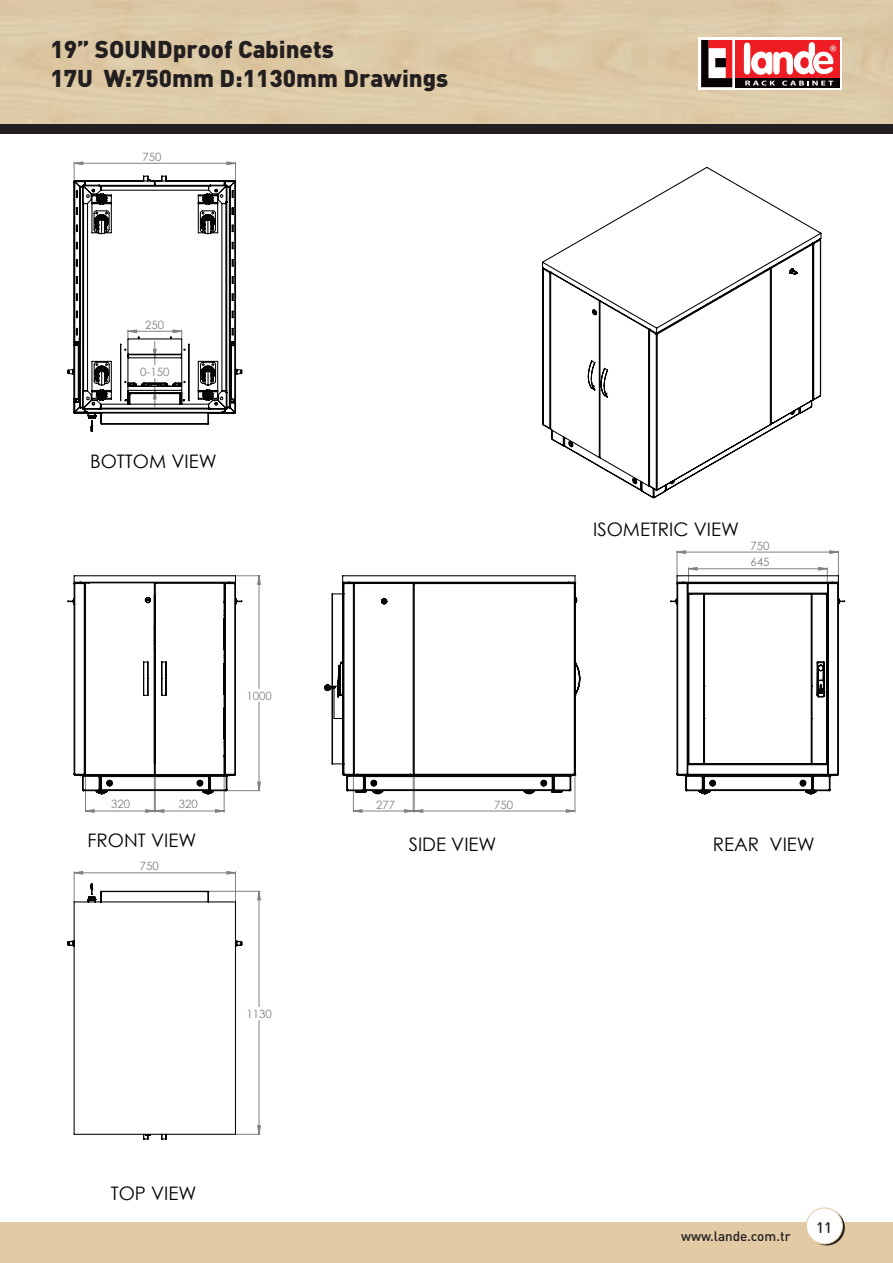
<style>
.page{position:relative;width:893px;height:1263px;background:#fff}
.page>*{position:absolute;margin:0;border:0;box-sizing:border-box;transform-origin:0 0}
.t1{font:24px/28.8px "DIN Black Tr";color:#231f20}
.t2{font:18.6px "Century Gothic";color:#050504}
.t3{font:15px "DIN Medium Tr";color:#231f20}
.t4{font:13.5px "DIN Medium Tr";color:#231f20}
.t5{font:11.4px "Century Gothic";color:#808180}
</style>
<div class="page">
<svg style="left:701px;top:39px;width:139px;height:49px"></svg>
<div style="left:735px;top:50px;width:105px;height:37px;background:#080302"></div>
<div style="left:735px;top:40px;width:105px;height:38px;background:#ee1d23"></div>
<svg style="left:745px;top:81px;width:30px;height:5px"></svg>
<svg style="left:782px;top:81px;width:51px;height:5px"></svg>
<svg style="left:701px;top:40px;width:31px;height:47px"></svg>
<div style="left:715px;top:58px;width:11px;height:9px;background:#080302"></div>
<svg style="left:744px;top:42px;width:92px;height:33px"></svg>
<div style="left:0;top:1222px;width:893px;height:41px;background:#e1caa4"></div>
<svg style="left:809px;top:1209px;width:36px;height:36px"></svg>
<div style="left:806px;top:1208px;width:36px;height:36px;background:#fff;border-radius:50%"></div>
<div style="left:806px;top:1207px;width:37px;height:37px;border:1px solid #e1caa4;border-radius:50%"></div>
<div style="left:0;top:124px;width:893px;height:9px;background:#231f20"></div>
<svg style="left:243px;top:1134px;width:17px;height:1px"></svg>
<hr style="left:85px;top:776px;width:1px;height:36px;background:#808180">
<hr style="left:353px;top:775px;width:1px;height:37px;background:#808180">
<hr style="left:413px;top:776px;width:1px;height:36px;background:#808180">
<svg style="left:153px;top:798px;width:107px;height:336px"></svg>
<svg style="left:73px;top:161px;width:163px;height:14px"></svg>
<svg style="left:85px;top:809px;width:140px;height:4px"></svg>
<svg style="left:352px;top:809px;width:62px;height:4px"></svg>
<svg style="left:73px;top:870px;width:163px;height:13px"></svg>
<svg style="left:67px;top:883px;width:176px;height:257px"></svg>
<svg style="left:67px;top:575px;width:193px;height:223px"></svg>
<svg style="left:67px;top:175px;width:176px;height:257px"></svg>
<svg style="left:324px;top:575px;width:257px;height:222px"></svg>
<svg style="left:670px;top:551px;width:176px;height:244px"></svg>
<svg style="left:542px;top:166px;width:280px;height:333px"></svg>
<p class="t1" style="left:51px;top:34px;width:399px">19” SOUNDproof Cabinets<br>17U W:750mm D:1130mm Drawings</p>
<p class="t5" style="left:143px;top:149px;width:21px">750</p>
<p class="t5" style="left:145px;top:317px;width:21px">250</p>
<p class="t5" style="left:140px;top:364px;width:31px">0-150</p>
<p class="t2" style="left:90px;top:448px;width:128px">BOTTOM VIEW</p>
<p class="t5" style="left:111px;top:796px;width:21px">320</p>
<p class="t5" style="left:179px;top:796px;width:21px">320</p>
<p class="t2" style="left:88px;top:827px;width:110px">FRONT VIEW</p>
<p class="t5" style="left:140px;top:858px;width:21px">750</p>
<p class="t5" style="left:246px;top:687px;width:27px">1000</p>
<p class="t5" style="left:246px;top:1006px;width:27px">1130</p>
<p class="t2" style="left:111px;top:1180px;width:87px">TOP VIEW</p>
<p class="t2" style="left:593px;top:516px;width:147px">ISOMETRIC VIEW</p>
<p class="t5" style="left:750px;top:537px;width:21px">750</p>
<p class="t5" style="left:750px;top:554px;width:21px">645</p>
<p class="t5" style="left:376px;top:796px;width:21px">277</p>
<p class="t5" style="left:494px;top:796px;width:21px">750</p>
<p class="t2" style="left:409px;top:831px;width:89px">SIDE VIEW</p>
<p class="t2" style="left:713px;top:831px;width:103px">REAR VIEW</p>
<p class="t4" style="left:681px;top:1227px;width:111px">www.lande.com.tr</p>
<p class="t3" style="left:816px;top:1218px;width:17px">11</p>
</div>
